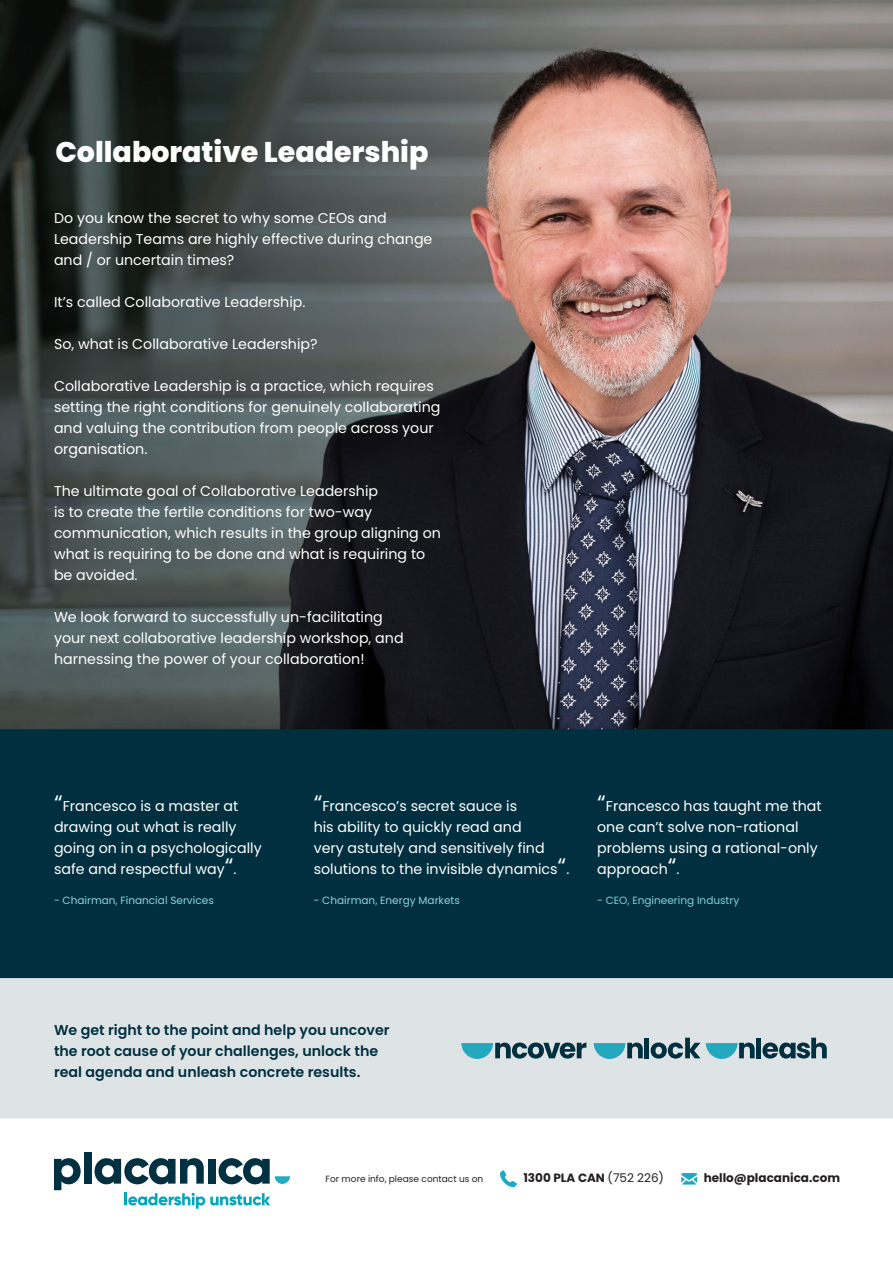
<style>
.page{position:relative;width:893px;height:1263px;background:#fff}
.page>*{position:absolute;margin:0;border:0;box-sizing:border-box;transform-origin:0 0}
.t1{font:800 28.5px "Poppins";color:#fff}
.Copy_Rev{font:14.25px/21px "Poppins";color:#fff}
.t2{font:600 14.25px/21px "Poppins";color:#003040}
.t3{font:700 12px "Poppins";color:#231f20}
.t4{font:10.5px "Poppins";color:#8ed5e0}
.t5{font:10.5px "Poppins";color:#82d1dd}
.t6{font:9px "Poppins";color:#231f20}
.s1{font-size:22.5px}
.s2{font-weight:400}
</style>
<div class="page">
<div style="left:0;top:978px;width:893px;height:140px;background:#dee4e6"></div>
<img style="left:0;top:0;width:893px;height:729px">
<div style="left:0;top:729px;width:893px;height:249px;background:#003040"></div>
<svg style="left:54px;top:1158px;width:27px;height:32px"></svg>
<div style="left:84px;top:1152px;width:7px;height:31px;background:#013041"></div>
<svg style="left:94px;top:1158px;width:110px;height:26px"></svg>
<div style="left:208px;top:1159px;width:7px;height:24px;background:#013041"></div>
<svg style="left:218px;top:1158px;width:72px;height:26px"></svg>
<svg style="left:125px;top:1193px;width:145px;height:16px"></svg>
<div style="left:644px;top:1038px;width:5px;height:20px;background:#003040"></div>
<div style="left:756px;top:1038px;width:5px;height:20px;background:#003040"></div>
<svg style="left:762px;top:1038px;width:65px;height:20px"></svg>
<svg style="left:651px;top:1038px;width:104px;height:21px;background:#79a3ad"></svg>
<svg style="left:461px;top:1042px;width:125px;height:17px;background:#5f8e9a"></svg>
<svg style="left:594px;top:1042px;width:49px;height:17px"></svg>
<svg style="left:499px;top:1170px;width:18px;height:18px"></svg>
<svg style="left:681px;top:1173px;width:16px;height:11px"></svg>
<p class="t1" style="left:55px;top:135px;width:375px">Collaborative Leadership</p>
<p class="Copy_Rev" style="left:54px;top:207px;width:380px">Do you know the secret to why some CEOs and<br>Leadership Teams are highly effective during change and / or uncertain times?</p>
<p class="Copy_Rev" style="left:54px;top:291px;width:253px">It’s called Collaborative Leadership.</p>
<p class="Copy_Rev" style="left:54px;top:333px;width:265px">So, what is Collaborative Leadership?</p>
<p class="Copy_Rev" style="left:54px;top:375px;width:388px">Collaborative Leadership is a practice, which requires setting the right conditions for genuinely collaborating and valuing the contribution from people across your organisation.</p>
<p class="Copy_Rev" style="left:54px;top:480px;width:388px">The ultimate goal of Collaborative Leadership<br>is to create the fertile conditions for two-way communication, which results in the group aligning on what is requiring to be done and what is requiring to be avoided.</p>
<p class="Copy_Rev" style="left:54px;top:606px;width:351px">We look forward to successfully un-facilitating your next collaborative leadership workshop, and harnessing the power of your collaboration!</p>
<p class="Copy_Rev" style="left:54px;top:795px;width:186px"><span class="s1">“</span>Francesco is a master at</p>
<p class="Copy_Rev" style="left:54px;top:816px;width:184px">drawing out what is really</p>
<p class="Copy_Rev" style="left:54px;top:837px;width:209px">going on in a psychologically</p>
<p class="Copy_Rev" style="left:54px;top:858px;width:184px">safe and respectful way<span class="s1">“</span>.</p>
<p class="t4" style="left:54px;top:894px;width:161px">- Chairman, Financial Services</p>
<p class="Copy_Rev" style="left:314px;top:795px;width:205px"><span class="s1">“</span>Francesco’s secret sauce is</p>
<p class="Copy_Rev" style="left:314px;top:816px;width:209px">his ability to quickly read and</p>
<p class="Copy_Rev" style="left:314px;top:837px;width:233px">very astutely and sensitively find</p>
<p class="Copy_Rev" style="left:314px;top:858px;width:257px">solutions to the invisible dynamics<span class="s1">“</span>.</p>
<p class="t4" style="left:314px;top:894px;width:148px">- Chairman, Energy Markets</p>
<p class="Copy_Rev" style="left:597px;top:795px;width:226px"><span class="s1">“</span>Francesco has taught me that</p>
<p class="Copy_Rev" style="left:597px;top:816px;width:203px">one can’t solve non-rational</p>
<p class="Copy_Rev" style="left:597px;top:837px;width:222px">problems using a rational-only</p>
<p class="Copy_Rev" style="left:597px;top:858px;width:84px">approach<span class="s1">“</span>.</p>
<p class="t5" style="left:597px;top:894px;width:144px">- CEO, Engineering Industry</p>
<p class="t2" style="left:54px;top:1019px;width:337px">We get right to the point and help you uncover the root cause of your challenges, unlock the real agenda and unleash concrete results.</p>
<p class="t6" style="left:326px;top:1174px;width:159px">For more info, please contact us on</p>
<p class="t3" style="left:523px;top:1171px;width:142px">1300 PLA CAN <span class="s2">(752 226)</span></p>
<p class="t3" style="left:704px;top:1171px;width:138px">hello@placanica.com</p>
</div>
